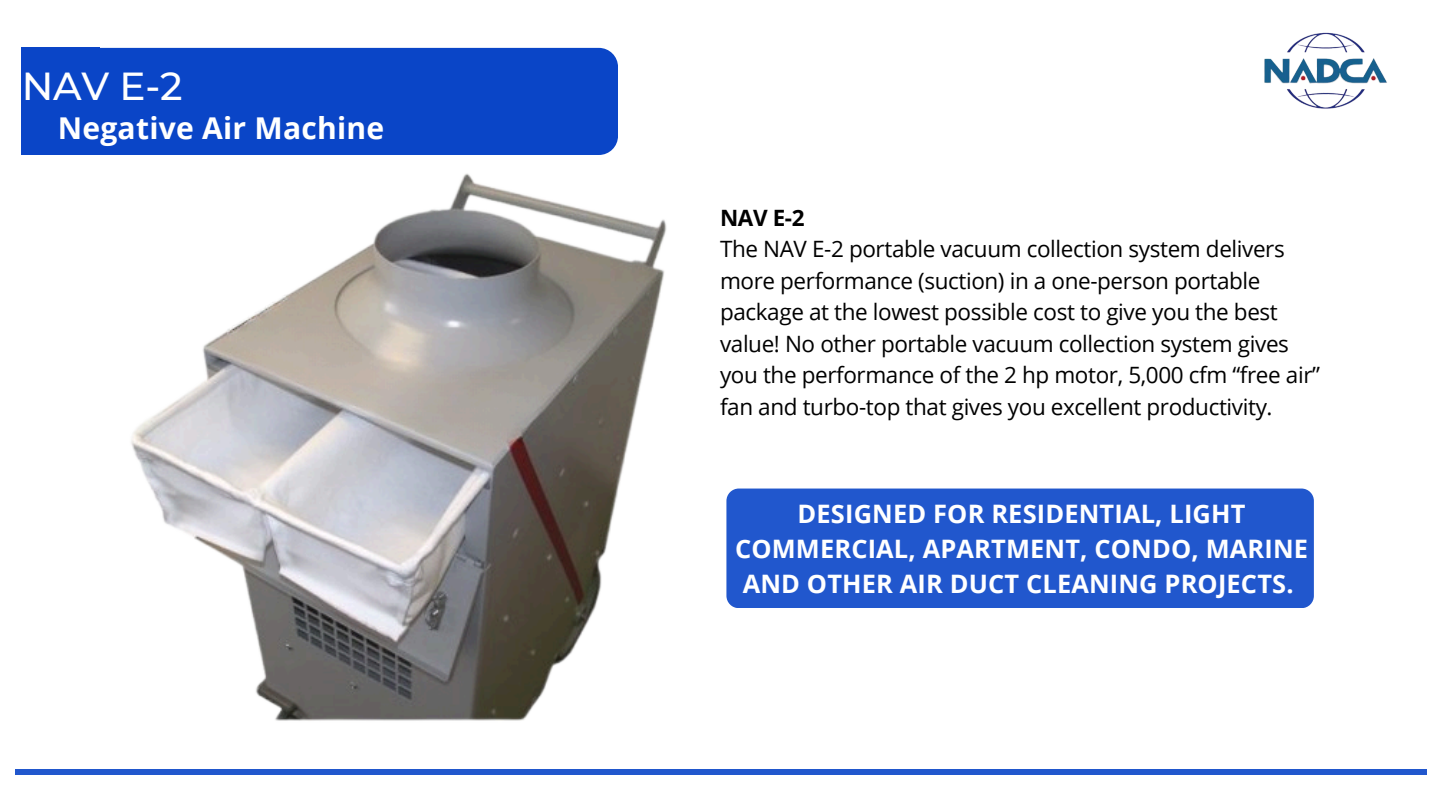
<style>
.page{position:relative;width:1440px;height:810px;background:#fff}
.page>*{position:absolute;margin:0;border:0;box-sizing:border-box;transform-origin:0 0}
.t1{font:500 39px "Montserrat";color:#fff}
.t2{font:700 30px "Open Sans";letter-spacing:.01em;color:#fff}
.t3{font:700 25.5px/34.8px "Open Sans";letter-spacing:.005em;color:#fff;text-align:center}
.t4{font:22.5px/31.5px "Open Sans";letter-spacing:-.015em;color:#000}
.t5{font:700 22.5px "Open Sans";color:#000}
</style>
<div class="page">
<div style="left:22px;top:48px;width:596px;height:107px;background:#0a45c7;border-radius:19px"></div>
<div style="left:21px;top:48px;width:79px;height:107px;background:#0a45c7"></div>
<img style="left:1264px;top:32px;width:123px;height:77px">
<div style="left:15px;top:769px;width:1412px;height:6px;background:#2157cd"></div>
<img style="left:131px;top:173px;width:536px;height:548px">
<div style="left:726px;top:489px;width:588px;height:119px;background:#2157cd;border-radius:12px"></div>
<p class="t1" style="left:22px;top:62px;width:162px">NAV E-2</p>
<p class="t2" style="left:58px;top:107px;width:328px">Negative Air Machine</p>
<p class="t5" style="left:720px;top:202px;width:86px">NAV E-2</p>
<p class="t4" style="left:720px;top:233px;width:602px">The NAV E-2 portable vacuum collection system delivers more performance (suction) in a one-person portable package at the lowest possible cost to give you the best value! No other portable vacuum collection system gives you the performance of the 2 hp motor, 5,000 cfm “free air” fan and turbo-top that gives you excellent productivity.</p>
<h3 class="t3" style="left:735px;top:496px;width:575px">DESIGNED FOR RESIDENTIAL, LIGHT<br>COMMERCIAL, APARTMENT, CONDO, MARINE<br>AND OTHER AIR DUCT CLEANING PROJECTS.</h3>
</div>
